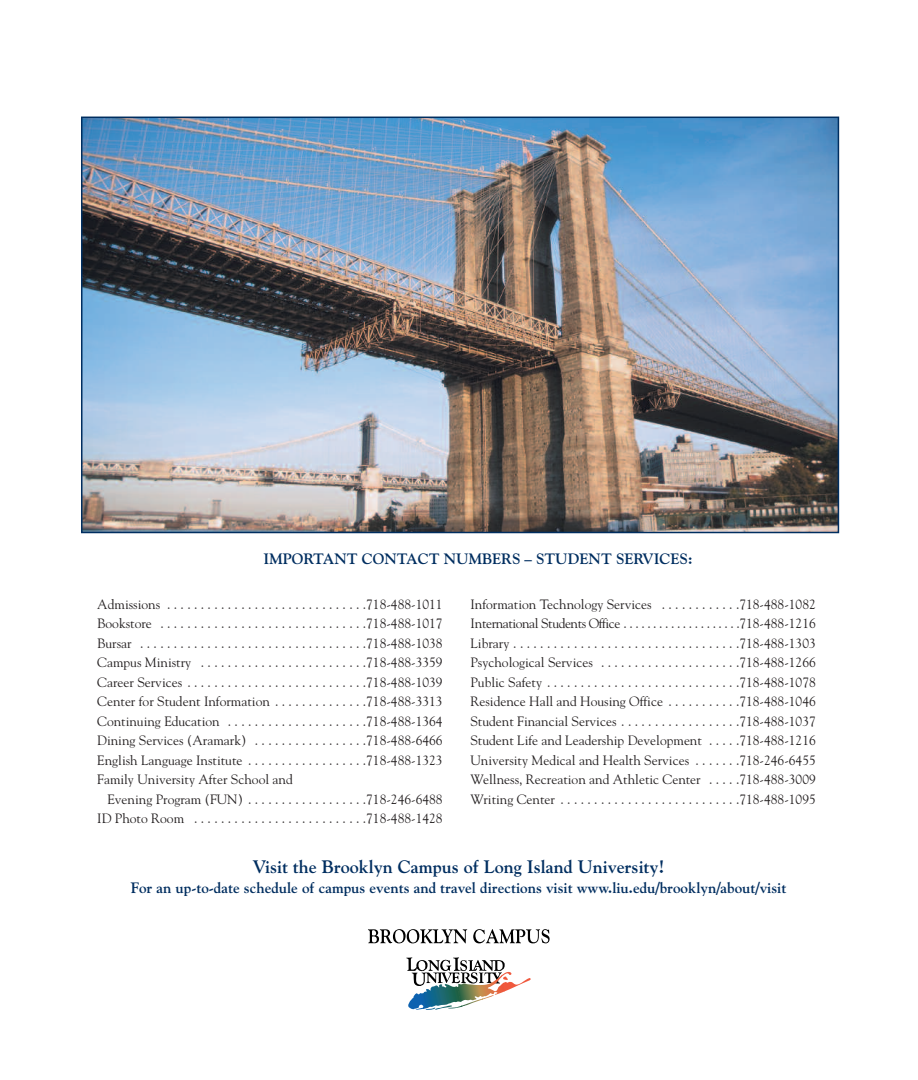
<style>
.page{position:relative;width:918px;height:1080px;background:#fff}
.page>*{position:absolute;margin:0;border:0;box-sizing:border-box;transform-origin:0 0}
.t1{font:700 18px "Goudy";color:#002e60}
.t2{font:700 15px "Goudy";color:#002e60}
.t3{font:13.5px/19.5px "Goudy";color:#231f20;text-align:justify}
</style>
<div class="page">
<img style="left:84px;top:120px;width:752px;height:410px">
<div style="left:81px;top:117px;width:758px;height:416px;border:2px solid #002e60"></div>
<svg style="left:368px;top:929px;width:99px;height:14px"></svg>
<svg style="left:473px;top:929px;width:77px;height:14px"></svg>
<svg style="left:406px;top:957px;width:125px;height:53px"></svg>
<p class="t2" style="left:264px;top:550px;width:431px">IMPORTANT CONTACT NUMBERS – STUDENT SERVICES:</p>
<p class="t3" style="left:97px;top:594px;width:347px">Admissions . . . . . . . . . . . . . . . . . . . . . . . . . . . . . .718-488-1011<br>Bookstore . . . . . . . . . . . . . . . . . . . . . . . . . . . . . . .718-488-1017<br>Bursar . . . . . . . . . . . . . . . . . . . . . . . . . . . . . . . . . .718-488-1038<br>Campus Ministry . . . . . . . . . . . . . . . . . . . . . . . . .718-488-3359<br>Career Services . . . . . . . . . . . . . . . . . . . . . . . . . . .718-488-1039<br>Center for Student Information . . . . . . . . . . . . . .718-488-3313<br>Continuing Education . . . . . . . . . . . . . . . . . . . . .718-488-1364<br>Dining Services (Aramark) . . . . . . . . . . . . . . . . .718-488-6466<br>English Language Institute . . . . . . . . . . . . . . . . . .718-488-1323<br>Family University After School and</p>
<p class="t3" style="left:97px;top:789px;width:347px;text-align:right">Evening Program (FUN) . . . . . . . . . . . . . . . . . .718-246-6488<br>ID Photo Room . . . . . . . . . . . . . . . . . . . . . . . . . .718-488-1428</p>
<p class="t3" style="left:470px;top:594px;width:347px">Information Technology Services . . . . . . . . . . . .718-488-1082<br>International Students Office . . . . . . . . . . . . . . . . . . . .718-488-1216<br>Library . . . . . . . . . . . . . . . . . . . . . . . . . . . . . . . . . .718-488-1303<br>Psychological Services . . . . . . . . . . . . . . . . . . . . .718-488-1266<br>Public Safety . . . . . . . . . . . . . . . . . . . . . . . . . . . . .718-488-1078<br>Residence Hall and Housing Office . . . . . . . . . . .718-488-1046<br>Student Financial Services . . . . . . . . . . . . . . . . . .718-488-1037<br>Student Life and Leadership Development . . . . .718-488-1216<br>University Medical and Health Services . . . . . . .718-246-6455<br>Wellness, Recreation and Athletic Center . . . . .718-488-3009<br>Writing Center . . . . . . . . . . . . . . . . . . . . . . . . . . .718-488-1095</p>
<h1 class="t1" style="left:252px;top:857px;width:414px">Visit the Brooklyn Campus of Long Island University!</h1>
<p class="t2" style="left:131px;top:879px;width:657px">For an up-to-date schedule of campus events and travel directions visit www.liu.edu/brooklyn/about/visit</p>
</div>
